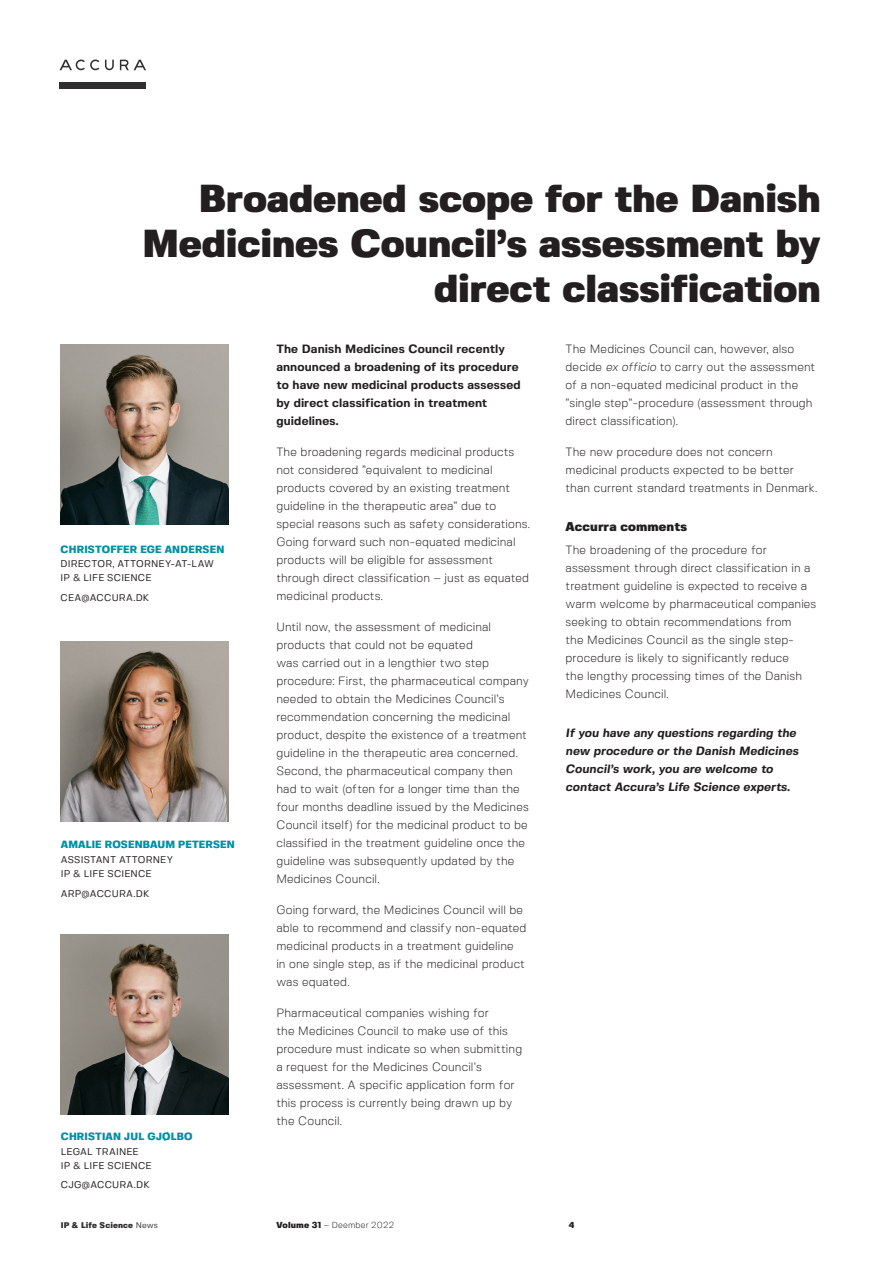
<style>
.page{position:relative;width:893px;height:1263px;background:#fff}
.page>*{position:absolute;margin:0;border:0;box-sizing:border-box;transform-origin:0 0}
.Titel_linje_1{font:900 39px/45px "Fivo Sans";letter-spacing:-.01em;color:#231f20;text-align:right}
.Mellemrubrik_fed{font:900 12.75px "Fivo Sans";letter-spacing:.005em;color:#231f20}
.Brødtekst{font:300 12px/18px "Fivo Sans";letter-spacing:.01em;color:#231f20}
.Brødtekst-2{font:700 12px/18px "Fivo Sans";letter-spacing:.01em;color:#231f20}
.Slutbemærkning_med_f{font:italic 700 12px/18px "Fivo Sans";letter-spacing:.01em;color:#231f20}
.Navn_lys_turkis{font:800 10.5px "Fivo Sans";letter-spacing:.015em;color:#0090a4}
.Titel__speciale_og_e{font:9.75px "Fivo Sans";letter-spacing:.015em;color:#231f20}
.t1{font:300 8.7px "Fivo Sans";letter-spacing:.03em;color:#231f20}
.t2{font:900 8.7px "Fivo Sans";color:#231f20}
.t3{font:900 8.25px "Fivo Sans";letter-spacing:.015em;color:#312f30}
.s1{font-style:italic}
.s2{font-weight:400}
.s3{font-weight:900}
</style>
<div class="page">
<div style="left:60px;top:82px;width:86px;height:6px;background:#312f30"></div>
<svg style="left:105px;top:60px;width:9px;height:10px"></svg>
<svg style="left:120px;top:60px;width:26px;height:10px"></svg>
<svg style="left:60px;top:60px;width:39px;height:10px"></svg>
<img style="left:61px;top:344px;width:167px;height:181px">
<img style="left:61px;top:641px;width:167px;height:180px">
<img style="left:61px;top:934px;width:167px;height:180px">
<p class="Titel_linje_1" style="left:142px;top:176px;width:680px">Broadened scope for the Danish<br>Medicines Council’s assessment by direct classification</p>
<p class="Navn_lys_turkis" style="left:61px;top:543px;width:165px">CHRISTOFFER EGE ANDERSEN</p>
<p class="Titel__speciale_og_e" style="left:61px;top:558px;width:155px">DIRECTOR, ATTORNEY-AT-LAW</p>
<p class="Titel__speciale_og_e" style="left:61px;top:572px;width:92px">IP &amp; LIFE SCIENCE</p>
<p class="Titel__speciale_og_e" style="left:61px;top:592px;width:90px">CEA@ACCURA.DK</p>
<p class="Navn_lys_turkis" style="left:61px;top:838px;width:175px">AMALIE ROSENBAUM PETERSEN</p>
<p class="Titel__speciale_og_e" style="left:61px;top:854px;width:114px">ASSISTANT ATTORNEY</p>
<p class="Titel__speciale_og_e" style="left:61px;top:867px;width:92px">IP &amp; LIFE SCIENCE</p>
<p class="Titel__speciale_og_e" style="left:61px;top:887px;width:90px">ARP@ACCURA.DK</p>
<p class="Navn_lys_turkis" style="left:61px;top:1130px;width:133px">CHRISTIAN JUL GJØLBO</p>
<p class="Titel__speciale_og_e" style="left:61px;top:1145px;width:79px">LEGAL TRAINEE</p>
<p class="Titel__speciale_og_e" style="left:61px;top:1159px;width:92px">IP &amp; LIFE SCIENCE</p>
<p class="Titel__speciale_og_e" style="left:61px;top:1179px;width:91px">CJG@ACCURA.DK</p>
<p class="Brødtekst-2" style="left:276px;top:340px;width:246px">The Danish Medicines Council recently announced a broadening of its procedure to have new medicinal products assessed by direct classification in treatment guidelines.</p>
<p class="Brødtekst" style="left:276px;top:443px;width:255px">The broadening regards medicinal products not considered ”equivalent to medicinal products covered by an existing treatment guideline in the therapeutic area” due to special reasons such as safety considerations.<br>Going forward such non-equated medicinal products will be eligible for assessment through direct classification – just as equated medicinal products.</p>
<p class="Brødtekst" style="left:276px;top:618px;width:254px">Until now, the assessment of medicinal products that could not be equated<br>was carried out in a lengthier two step procedure: First, the pharmaceutical company needed to obtain the Medicines Council’s recommendation concerning the medicinal product, despite the existence of a treatment guideline in the therapeutic area concerned.<br>Second, the pharmaceutical company then had to wait (often for a longer time than the four months deadline issued by the Medicines Council itself) for the medicinal product to be classified in the treatment guideline once the guideline was subsequently updated by the Medicines Council.</p>
<p class="Brødtekst" style="left:276px;top:900px;width:252px">Going forward, the Medicines Council will be able to recommend and classify non-equated medicinal products in a treatment guideline<br>in one single step, as if the medicinal product was equated.</p>
<p class="Brødtekst" style="left:276px;top:1003px;width:247px">Pharmaceutical companies wishing for<br>the Medicines Council to make use of this procedure must indicate so when submitting a request for the Medicines Council’s assessment. A specific application form for this process is currently being drawn up by the Council.</p>
<p class="Brødtekst" style="left:566px;top:340px;width:251px">The Medicines Council can, however, also decide <span class="s1">ex officio</span> to carry out the assessment of a non-equated medicinal product in the ”single step”-procedure (assessment through direct classification).</p>
<p class="Brødtekst" style="left:566px;top:443px;width:253px">The new procedure does not concern medicinal products expected to be better than current standard treatments in Denmark.</p>
<p class="Mellemrubrik_fed" style="left:566px;top:519px;width:123px">Accurra comments</p>
<p class="Brødtekst" style="left:566px;top:540px;width:252px">The broadening of the procedure for assessment through direct classification in a treatment guideline is expected to receive a warm welcome by pharmaceutical companies seeking to obtain recommendations from<br>the Medicines Council as the single step&shy;procedure is likely to significantly reduce<br>the lengthy processing times of the Danish Medicines Council.</p>
<p class="Slutbemærkning_med_f" style="left:566px;top:724px;width:235px">If you have any questions regarding the new procedure or the Danish Medicines Council’s work, you are welcome to contact Accura’s Life Science experts.</p>
<p class="t3" style="left:61px;top:1220px;width:99px">IP &amp; Life Science <span class="s2">News</span></p>
<p class="t1" style="left:276px;top:1220px;width:119px"><span class="s3">Volume 31</span> – Deember 2022</p>
<p class="t2" style="left:569px;top:1220px;width:7px">4</p>
</div>
